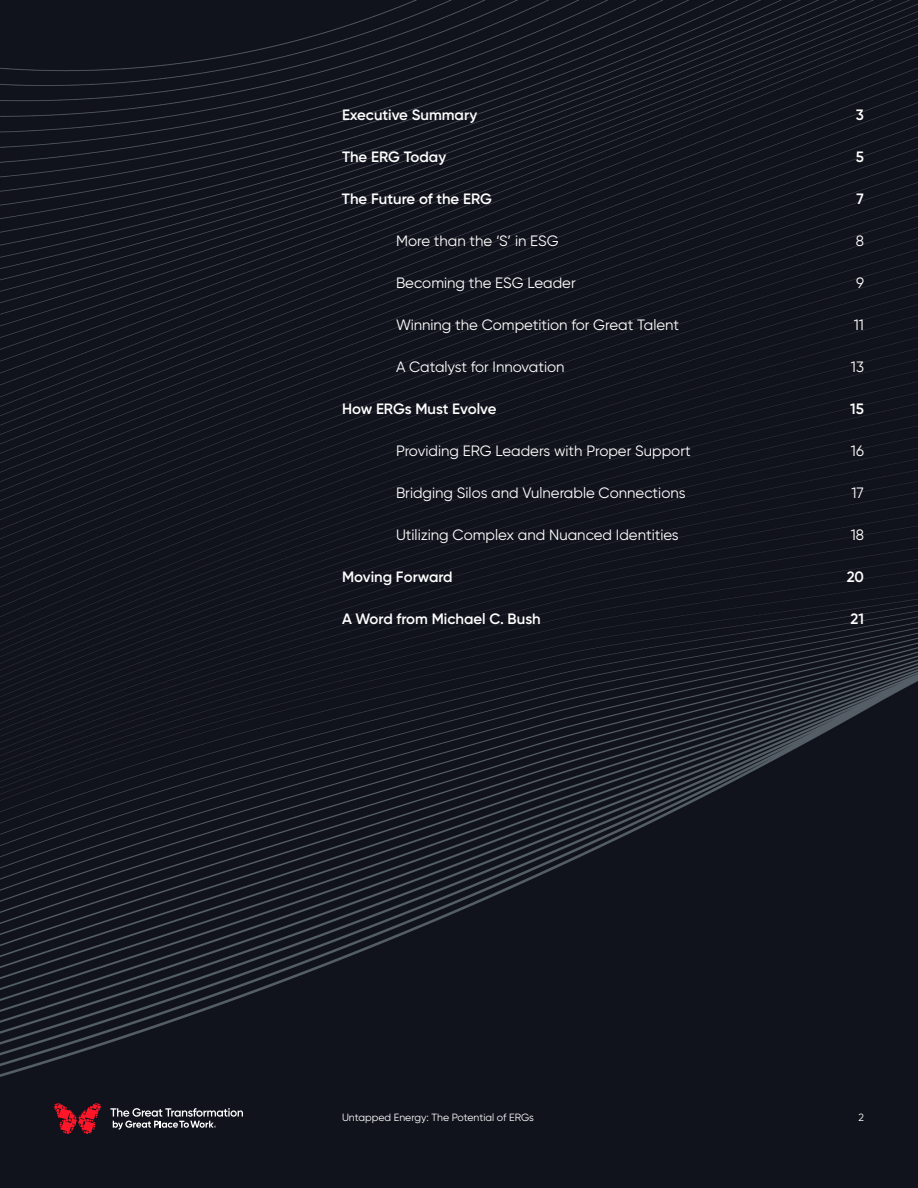
<style>
.page{position:relative;width:918px;height:1188px;background:#fff}
.page>*{position:absolute;margin:0;border:0;box-sizing:border-box;transform-origin:0 0}
.t1{font:15px "Gilroy";color:#fff}
.t2{font:600 15px "Gilroy";color:#fff}
.t3{font:10.5px "Gilroy";color:#fff}
</style>
<div class="page">
<img style="left:0;top:0;width:918px;height:1188px">
<svg style="left:54px;top:1103px;width:47px;height:31px"></svg>
<svg style="left:110px;top:1108px;width:133px;height:22px;background:#494b52"></svg>
<p class="t2" style="left:342px;top:105px;width:137px">Executive Summary</p>
<p class="t2" style="left:856px;top:105px;width:10px">3</p>
<p class="t2" style="left:342px;top:147px;width:106px">The ERG Today</p>
<p class="t2" style="left:856px;top:147px;width:10px">5</p>
<p class="t2" style="left:342px;top:189px;width:151px">The Future of the ERG</p>
<p class="t2" style="left:857px;top:189px;width:9px">7</p>
<p class="t1" style="left:396px;top:232px;width:164px">More than the ‘S’ in ESG</p>
<p class="t1" style="left:856px;top:232px;width:10px">8</p>
<p class="t1" style="left:396px;top:274px;width:181px">Becoming the ESG Leader</p>
<p class="t1" style="left:856px;top:274px;width:9px">9</p>
<p class="t1" style="left:396px;top:316px;width:285px">Winning the Competition for Great Talent</p>
<p class="t1" style="left:854px;top:316px;width:12px">11</p>
<p class="t1" style="left:396px;top:358px;width:170px">A Catalyst for Innovation</p>
<p class="t1" style="left:851px;top:358px;width:15px">13</p>
<p class="t2" style="left:342px;top:399px;width:156px">How ERGs Must Evolve</p>
<p class="t2" style="left:850px;top:399px;width:15px">15</p>
<p class="t1" style="left:396px;top:442px;width:296px">Providing ERG Leaders with Proper Support</p>
<p class="t1" style="left:851px;top:442px;width:15px">16</p>
<p class="t1" style="left:396px;top:484px;width:291px">Bridging Silos and Vulnerable Connections</p>
<p class="t1" style="left:852px;top:484px;width:14px">17</p>
<p class="t1" style="left:396px;top:526px;width:284px">Utilizing Complex and Nuanced Identities</p>
<p class="t1" style="left:851px;top:526px;width:15px">18</p>
<p class="t2" style="left:342px;top:567px;width:112px">Moving Forward</p>
<p class="t2" style="left:847px;top:567px;width:19px">20</p>
<p class="t2" style="left:342px;top:609px;width:200px">A Word from Michael C. Bush</p>
<p class="t2" style="left:851px;top:609px;width:15px">21</p>
<p class="t3" style="left:342px;top:1111px;width:194px">Untapped Energy: The Potential of ERGs</p>
<p class="t3" style="left:858px;top:1111px;width:7px">2</p>
</div>
